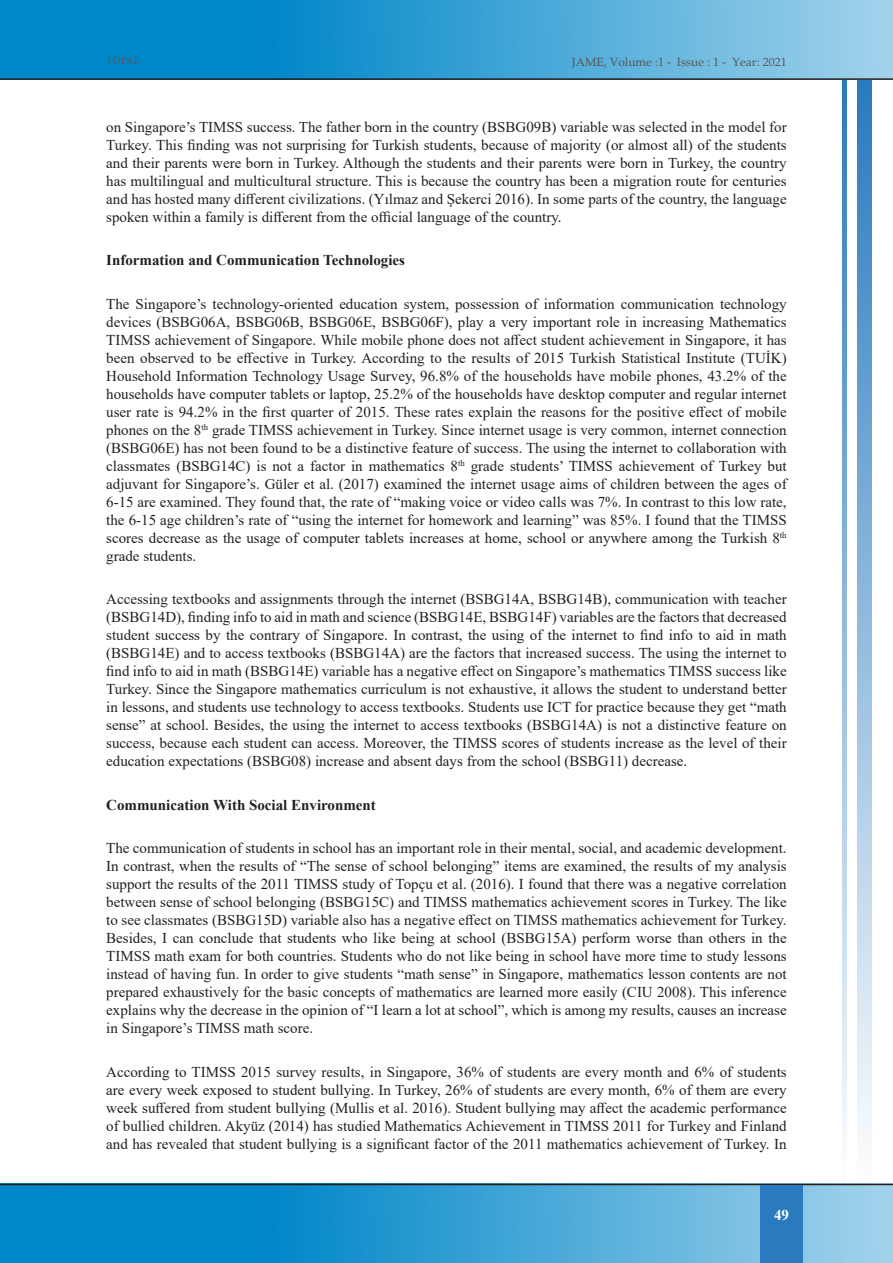
<style>
.page{position:relative;width:893px;height:1263px;background:#fff}
.page>*{position:absolute;margin:0;border:0;box-sizing:border-box;transform-origin:0 0}
.yazı_içi_parağraf{font:15px/18px "Times New Roman";color:#231f20;text-align:justify}
.yazı_içi_parağraf-2{font:700 15px "Times New Roman";color:#231f20}
.t1{font:700 15px "Times New Roman";color:#fff}
.t2{font:12px "Palatino";color:#57585a}
.t3{font:10.5px "Times New Roman";letter-spacing:.025em;color:#57585a}
</style>
<div class="page">
<svg style="left:1px;top:0;width:892px;height:78px;background:#39a1d4"></svg>
<svg style="left:1px;top:1185px;width:892px;height:78px;background:#359fd3"></svg>
<hr style="left:0;top:1184px;width:1px;height:79px;background:#0087c9">
<hr style="left:0;top:0;width:1px;height:79px;background:#0087c9">
<hr style="left:0;top:1184px;width:57px;height:1px;background:#231f20">
<hr style="left:0;top:78px;width:893px;height:2px;background:#231f20">
<hr style="left:57px;top:1184px;width:836px;height:1px;background:#231f20">
<div style="left:760px;top:1185px;width:43px;height:78px;background:#2a7abf"></div>
<svg style="left:857px;top:80px;width:15px;height:1104px;background:#93bbde"></svg>
<svg style="left:842px;top:80px;width:5px;height:1104px;background:#93bbde"></svg>
<p class="t3" style="left:106px;top:53px;width:36px">TOPAL</p>
<p class="t2" style="left:572px;top:55px;width:216px">JAME, Volume :1 - Issue : 1 - Year: 2021</p>
<p class="yazı_içi_parağraf" style="left:106px;top:117px;width:682px">on Singapore’s TIMSS success. The father born in the country (BSBG09B) variable was selected in the model for Turkey. This finding was not surprising for Turkish students, because of majority (or almost all) of the students and their parents were born in Turkey. Although the students and their parents were born in Turkey, the country has multilingual and multicultural structure. This is because the country has been a migration route for centuries and has hosted many different civilizations. (Yılmaz and Şekerci 2016). In some parts of the country, the language spoken within a family is different from the official language of the country.</p>
<p class="yazı_içi_parağraf-2" style="left:106px;top:249px;width:300px">Information and Communication Technologies</p>
<p class="yazı_içi_parağraf" style="left:106px;top:294px;width:682px">The Singapore’s technology-oriented education system, possession of information communication technology devices (BSBG06A, BSBG06B, BSBG06E, BSBG06F), play a very important role in increasing Mathematics TIMSS achievement of Singapore. While mobile phone does not affect student achievement in Singapore, it has been observed to be effective in Turkey. According to the results of 2015 Turkish Statistical Institute (TUİK)<br>Household Information Technology Usage Survey, 96.8% of the households have mobile phones, 43.2% of the households have computer tablets or laptop, 25.2% of the households have desktop computer and regular internet user rate is 94.2% in the first quarter of 2015. These rates explain the reasons for the positive effect of mobile phones on the 8<sup>th</sup> grade TIMSS achievement in Turkey. Since internet usage is very common, internet connection (BSBG06E) has not been found to be a distinctive feature of success. The using the internet to collaboration with classmates (BSBG14C) is not a factor in mathematics 8<sup>th</sup> grade students’ TIMSS achievement of Turkey but adjuvant for Singapore’s. Güler et al. (2017) examined the internet usage aims of children between the ages of 6-15 are examined. They found that, the rate of “making voice or video calls was 7%. In contrast to this low rate, the 6-15 age children’s rate of “using the internet for homework and learning” was 85%. I found that the TIMSS scores decrease as the usage of computer tablets increases at home, school or anywhere among the Turkish 8<sup>th </sup>grade students.</p>
<p class="yazı_içi_parağraf" style="left:106px;top:590px;width:682px">Accessing textbooks and assignments through the internet (BSBG14A, BSBG14B), communication with teacher (BSBG14D), finding info to aid in math and science (BSBG14E, BSBG14F) variables are the factors that decreased student success by the contrary of Singapore. In contrast, the using of the internet to find info to aid in math (BSBG14E) and to access textbooks (BSBG14A) are the factors that increased success. The using the internet to find info to aid in math (BSBG14E) variable has a negative effect on Singapore’s mathematics TIMSS success like Turkey. Since the Singapore mathematics curriculum is not exhaustive, it allows the student to understand better in lessons, and students use technology to access textbooks. Students use ICT for practice because they get “math sense” at school. Besides, the using the internet to access textbooks (BSBG14A) is not a distinctive feature on success, because each student can access. Moreover, the TIMSS scores of students increase as the level of their education expectations (BSBG08) increase and absent days from the school (BSBG11) decrease.</p>
<p class="yazı_içi_parağraf-2" style="left:106px;top:794px;width:271px">Communication With Social Environment</p>
<p class="yazı_içi_parağraf" style="left:106px;top:839px;width:682px">The communication of students in school has an important role in their mental, social, and academic development.<br>In contrast, when the results of “The sense of school belonging” items are examined, the results of my analysis support the results of the 2011 TIMSS study of Topçu et al. (2016). I found that there was a negative correlation between sense of school belonging (BSBG15C) and TIMSS mathematics achievement scores in Turkey. The like to see classmates (BSBG15D) variable also has a negative effect on TIMSS mathematics achievement for Turkey.<br>Besides, I can conclude that students who like being at school (BSBG15A) perform worse than others in the TIMSS math exam for both countries. Students who do not like being in school have more time to study lessons instead of having fun. In order to give students “math sense” in Singapore, mathematics lesson contents are not prepared exhaustively for the basic concepts of mathematics are learned more easily (CIU 2008). This inference explains why the decrease in the opinion of “I learn a lot at school”, which is among my results, causes an increase in Singapore’s TIMSS math score.</p>
<p class="yazı_içi_parağraf" style="left:106px;top:1062px;width:682px">According to TIMSS 2015 survey results, in Singapore, 36% of students are every month and 6% of students are every week exposed to student bullying. In Turkey, 26% of students are every month, 6% of them are every week suffered from student bullying (Mullis et al. 2016). Student bullying may affect the academic performance of bullied children. Akyüz (2014) has studied Mathematics Achievement in TIMSS 2011 for Turkey and Finland and has revealed that student bullying is a significant factor of the 2011 mathematics achievement of Turkey. In</p>
<p class="t1" style="left:774px;top:1204px;width:16px">49</p>
</div>
